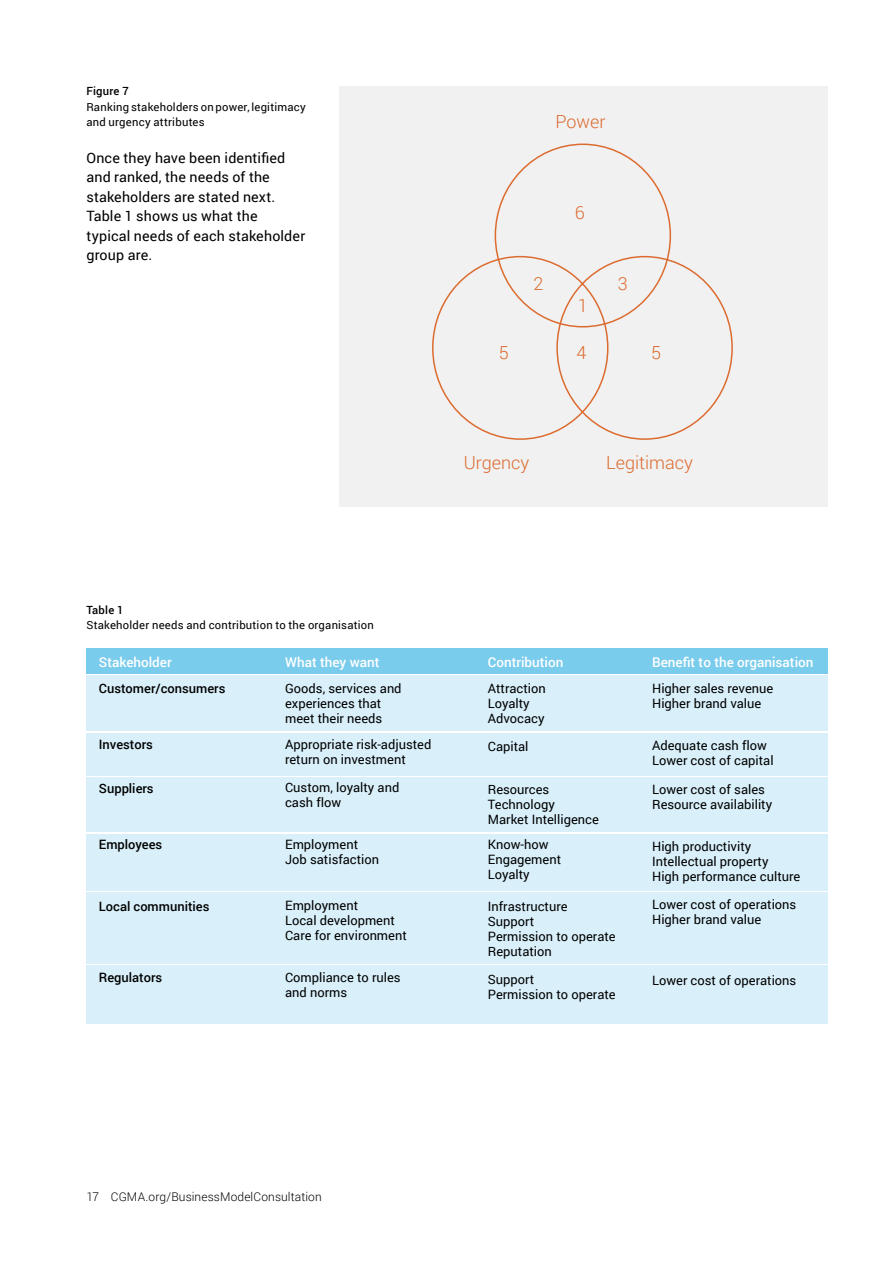
<style>
.page{position:relative;width:893px;height:1263px;background:#fff}
.page>*{position:absolute;margin:0;border:0;box-sizing:border-box;transform-origin:0 0}
.t1{font:300 18px "Roboto";color:#dc6b2f}
.t2{font:14.25px/19.5px "Roboto";letter-spacing:.01em;color:#000}
.t3{font:500 13.5px "Roboto";color:#fff}
.t4{font:12.9px/15px "Roboto";color:#000}
.t5{font:500 12.9px "Roboto";color:#000}
.t6{font:300 12px "Roboto";letter-spacing:.01em;color:#000}
.t7{font:11.25px/15.8px "Roboto";letter-spacing:.02em;color:#000}
.t8{font:500 11.25px "Roboto";letter-spacing:.02em;color:#000}
</style>
<div class="page">
<div style="left:340px;top:86px;width:488px;height:421px;background:#f1f1f1"></div>
<div style="left:86px;top:965px;width:742px;height:59px;background:#d9f0fa"></div>
<div style="left:86px;top:892px;width:742px;height:72px;background:#d9f0fa"></div>
<div style="left:86px;top:834px;width:742px;height:56px;background:#d9f0fa"></div>
<div style="left:86px;top:777px;width:742px;height:55px;background:#d9f0fa"></div>
<div style="left:86px;top:733px;width:742px;height:42px;background:#d9f0fa"></div>
<div style="left:86px;top:676px;width:742px;height:55px;background:#d9f0fa"></div>
<div style="left:86px;top:648px;width:742px;height:26px;background:#7acced"></div>
<p class="t8" style="left:86px;top:83px;width:44px">Figure 7</p>
<p class="t7" style="left:86px;top:98px;width:221px">Ranking stakeholders on power, legitimacy and urgency attributes</p>
<p class="t2" style="left:86px;top:148px;width:220px">Once they have been identified and ranked, the needs of the stakeholders are stated next.<br>Table 1 shows us what the<br>typical needs of each stakeholder group are.</p>
<h1 class="t1" style="left:556px;top:109px;width:52px">Power</h1>
<h1 class="t1" style="left:575px;top:200px;width:11px">6</h1>
<h1 class="t1" style="left:534px;top:271px;width:11px">2</h1>
<h1 class="t1" style="left:618px;top:271px;width:11px">3</h1>
<h1 class="t1" style="left:578px;top:293px;width:11px">1</h1>
<h1 class="t1" style="left:499px;top:340px;width:11px">5</h1>
<h1 class="t1" style="left:576px;top:340px;width:11px">4</h1>
<h1 class="t1" style="left:651px;top:340px;width:11px">5</h1>
<h1 class="t1" style="left:464px;top:450px;width:67px">Urgency</h1>
<h1 class="t1" style="left:606px;top:450px;width:88px">Legitimacy</h1>
<p class="t8" style="left:86px;top:602px;width:39px">Table 1</p>
<p class="t7" style="left:86px;top:617px;width:289px">Stakeholder needs and contribution to the organisation</p>
<p class="t3" style="left:99px;top:653px;width:74px">Stakeholder</p>
<p class="t5" style="left:99px;top:679px;width:128px">Customer/consumers</p>
<p class="t5" style="left:99px;top:735px;width:55px">Investors</p>
<p class="t5" style="left:99px;top:779px;width:56px">Suppliers</p>
<p class="t5" style="left:99px;top:835px;width:65px">Employees</p>
<p class="t5" style="left:99px;top:897px;width:112px">Local communities</p>
<p class="t5" style="left:99px;top:968px;width:65px">Regulators</p>
<p class="t3" style="left:285px;top:653px;width:96px">What they want</p>
<p class="t4" style="left:285px;top:680px;width:118px">Goods, services and experiences that meet their needs</p>
<p class="t4" style="left:285px;top:736px;width:148px">Appropriate risk-adjusted return on investment</p>
<p class="t4" style="left:285px;top:780px;width:116px">Custom, loyalty and cash flow</p>
<p class="t4" style="left:285px;top:837px;width:96px">Employment<br>Job satisfaction</p>
<p class="t4" style="left:285px;top:897px;width:123px">Employment<br>Local development<br>Care for environment</p>
<p class="t4" style="left:285px;top:969px;width:117px">Compliance to rules and norms</p>
<p class="t3" style="left:488px;top:653px;width:77px">Contribution</p>
<p class="t4" style="left:488px;top:680px;width:59px">Attraction<br>Loyalty<br>Advocacy</p>
<p class="t4" style="left:488px;top:739px;width:42px">Capital</p>
<p class="t4" style="left:488px;top:781px;width:113px">Resources<br>Technology<br>Market Intelligence</p>
<p class="t4" style="left:488px;top:837px;width:75px">Know-how<br>Engagement<br>Loyalty</p>
<p class="t4" style="left:488px;top:898px;width:129px">Infrastructure<br>Support<br>Permission to operate<br>Reputation</p>
<p class="t4" style="left:488px;top:971px;width:129px">Support<br>Permission to operate</p>
<p class="t3" style="left:652px;top:653px;width:163px">Benefit to the organisation</p>
<p class="t4" style="left:652px;top:680px;width:123px">Higher sales revenue<br>Higher brand value</p>
<p class="t4" style="left:652px;top:737px;width:123px">Adequate cash flow<br>Lower cost of capital</p>
<p class="t4" style="left:652px;top:781px;width:122px">Lower cost of sales<br>Resource availability</p>
<p class="t4" style="left:652px;top:838px;width:150px">High productivity<br>Intellectual property<br>High performance culture</p>
<p class="t4" style="left:652px;top:897px;width:146px">Lower cost of operations<br>Higher brand value</p>
<p class="t4" style="left:652px;top:972px;width:146px">Lower cost of operations</p>
<p class="t6" style="left:86px;top:1188px;width:237px">17 CGMA.org/BusinessModelConsultation</p>
</div>
